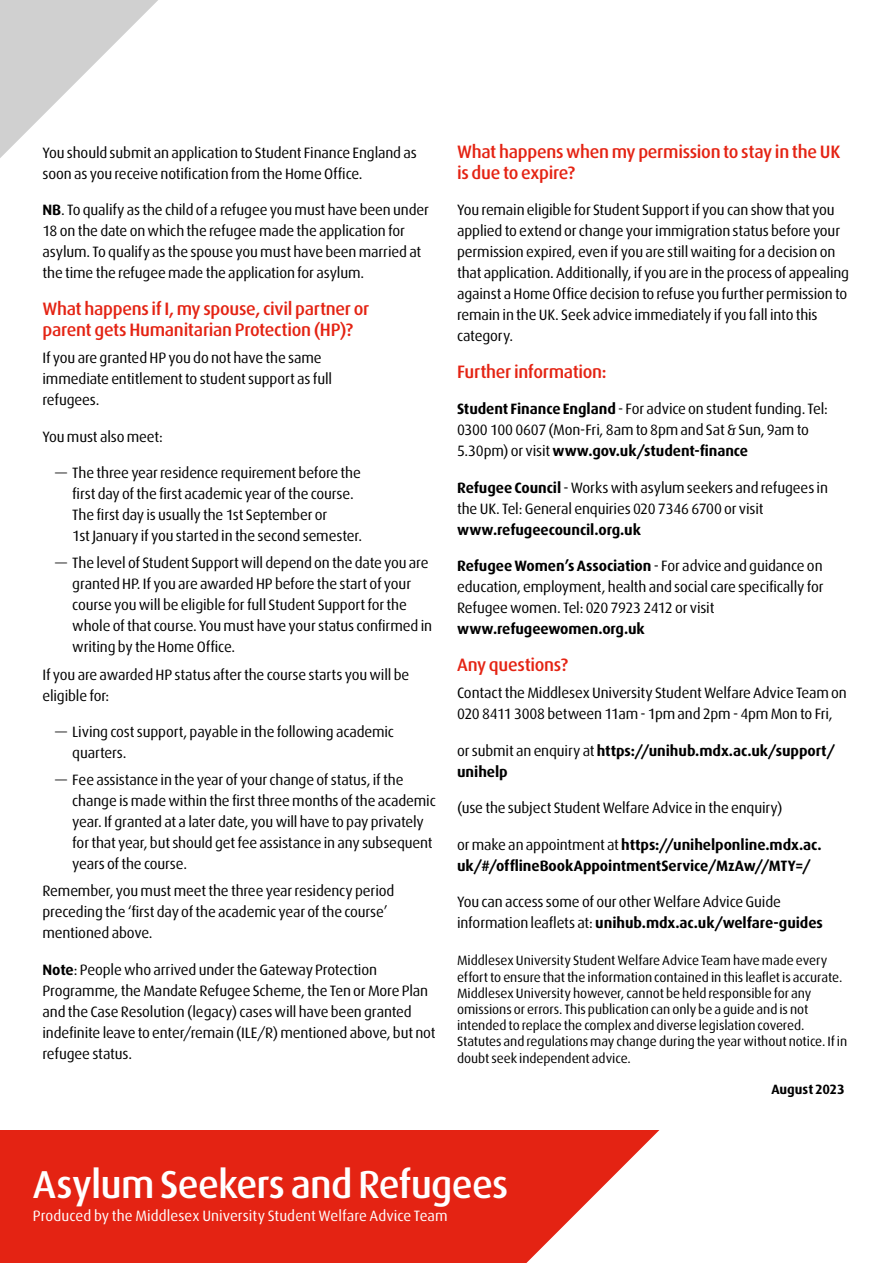
<style>
.page{position:relative;width:893px;height:1263px;background:#fff}
.page>*{position:absolute;margin:0;border:0;box-sizing:border-box;transform-origin:0 0}
.t1{font:45px "Dax";letter-spacing:-.01em;color:#fff}
.t2{font:500 39px "Dax";letter-spacing:-.02em;color:#fff}
.t3{font:27px "Dax";letter-spacing:-.005em;color:#fff}
.t4{font:500 18px/21px "Dax";letter-spacing:-.015em;color:#e42313}
.t5{font:15px/21px "Dax";letter-spacing:-.01em;color:#000}
.t6{font:700 15px/21px "Dax";letter-spacing:-.005em;color:#000}
.t7{font:15px "Dax";letter-spacing:.005em;color:#fff}
.t8{font:13.5px/16.2px "Dax";letter-spacing:-.005em;color:#000}
.t9{font:700 13.5px "Dax";letter-spacing:-.005em;color:#000}
.s1{font-weight:700}
.s2{font-weight:400}
</style>
<div class="page">
<svg style="left:0;top:0;width:158px;height:158px"></svg>
<div style="left:0;top:1130px;width:893px;height:133px;background:#e42313"></div>
<svg style="left:526px;top:1130px;width:367px;height:133px;fill:#fff"></svg>
<p class="t5" style="left:43px;top:142px;width:376px">You should submit an application to Student Finance England as soon as you receive notification from the Home Office.</p>
<p class="t5" style="left:43px;top:200px;width:388px"><span class="s1">NB</span>. To qualify as the child of a refugee you must have been under 18 on the date on which the refugee made the application for asylum. To qualify as the spouse you must have been married at the time the refugee made the application for asylum.</p>
<p class="t4" style="left:43px;top:298px;width:328px">What happens if I, my spouse, civil partner or parent gets Humanitarian Protection (HP)?</p>
<p class="t5" style="left:43px;top:348px;width:291px">If you are granted HP you do not have the same immediate entitlement to student support as full refugees.</p>
<p class="t5" style="left:43px;top:426px;width:122px">You must also meet:</p>
<p class="t5" style="left:72px;top:463px;width:291px;text-indent:-17px">— The three year residence requirement before the first day of the first academic year of the course.<br>The first day is usually the 1st September or<br>1st January if you started in the second semester.</p>
<p class="t5" style="left:72px;top:553px;width:361px;text-indent:-17px">— The level of Student Support will depend on the date you are granted HP. If you are awarded HP before the start of your course you will be eligible for full Student Support for the whole of that course. You must have your status confirmed in writing by the Home Office.</p>
<p class="t5" style="left:43px;top:664px;width:368px">If you are awarded HP status after the course starts you will be eligible for:</p>
<p class="t5" style="left:72px;top:721px;width:323px;text-indent:-17px">— Living cost support, payable in the following academic quarters.</p>
<p class="t5" style="left:72px;top:769px;width:365px;text-indent:-17px">— Fee assistance in the year of your change of status, if the change is made within the first three months of the academic year. If granted at a later date, you will have to pay privately for that year, but should get fee assistance in any subsequent years of the course.</p>
<p class="t5" style="left:43px;top:881px;width:353px">Remember, you must meet the three year residency period preceding the ‘first day of the academic year of the course’ mentioned above.</p>
<p class="t5" style="left:43px;top:959px;width:395px"><span class="s1">Note</span>: People who arrived under the Gateway Protection Programme, the Mandate Refugee Scheme, the Ten or More Plan and the Case Resolution (legacy) cases will have been granted indefinite leave to enter/remain (ILE/R) mentioned above, but not refugee status.</p>
<p class="t4" style="left:457px;top:141px;width:385px">What happens when my permission to stay in the UK is due to expire?</p>
<p class="t5" style="left:457px;top:200px;width:394px">You remain eligible for Student Support if you can show that you applied to extend or change your immigration status before your permission expired, even if you are still waiting for a decision on that application. Additionally, if you are in the process of appealing against a Home Office decision to refuse you further permission to remain in the UK. Seek advice immediately if you fall into this category.</p>
<p class="t4" style="left:457px;top:361px;width:151px">Further information:</p>
<p class="t5" style="left:457px;top:399px;width:372px"><span class="s1">Student Finance England</span> - For advice on student funding. Tel:<br>0300 100 0607 (Mon-Fri, 8am to 8pm and Sat &amp; Sun, 9am to<br>5.30pm) or visit <span class="s1">www.gov.uk/student-finance</span></p>
<p class="t5" style="left:457px;top:477px;width:372px"><span class="s1">Refugee Council</span> - Works with asylum seekers and refugees in the UK. Tel: General enquiries 020 7346 6700 or visit</p>
<p class="t6" style="left:457px;top:519px;width:185px">www.refugeecouncil.org.uk</p>
<p class="t5" style="left:457px;top:556px;width:368px;text-align:justify"><span class="s1">Refugee Women’s Association</span> - For advice and guidance on education, employment, health and social care specifically for Refugee women. Tel: 020 7923 2412 or visit</p>
<p class="t6" style="left:457px;top:619px;width:189px">www.refugeewomen.org.uk</p>
<p class="t4" style="left:457px;top:654px;width:112px">Any questions?</p>
<p class="t5" style="left:457px;top:683px;width:391px">Contact the Middlesex University Student Welfare Advice Team on<br>020 8411 3008 between 11am - 1pm and 2pm - 4pm Mon to Fri,</p>
<p class="t6" style="left:457px;top:740px;width:379px"><span class="s2">or submit an enquiry at</span> https://unihub.mdx.ac.uk/support/ unihelp</p>
<p class="t5" style="left:457px;top:798px;width:327px">(use the subject Student Welfare Advice in the enquiry)</p>
<p class="t6" style="left:457px;top:834px;width:366px"><span class="s2">or make an appointment at</span> https://unihelponline.mdx.ac. uk/#/offlineBookAppointmentService/MzAw//MTY=/</p>
<p class="t5" style="left:457px;top:892px;width:367px">You can access some of our other Welfare Advice Guide information leaflets at: <span class="s1">unihub.mdx.ac.uk/welfare-guides</span></p>
<p class="t8" style="left:457px;top:953px;width:392px">Middlesex University Student Welfare Advice Team have made every effort to ensure that the information contained in this leaflet is accurate.<br>Middlesex University however, cannot be held responsible for any omissions or errors. This publication can only be a guide and is not intended to replace the complex and diverse legislation covered.<br>Statutes and regulations may change during the year without notice. If in doubt seek independent advice.</p>
<p class="t9" style="left:771px;top:1082px;width:75px">August 2023</p>
<h1 class="t1" style="left:143px;top:1156px;width:350px">Counselling Service</h1>
<h3 class="t3" style="left:147px;top:1213px;width:168px">It’s good to talk</h3>
<h2 class="t2" style="left:33px;top:1163px;width:477px">Asylum Seekers and Refugees</h2>
<p class="t7" style="left:33px;top:1207px;width:416px">Produced by the Middlesex University Student Welfare Advice Team</p>
</div>
